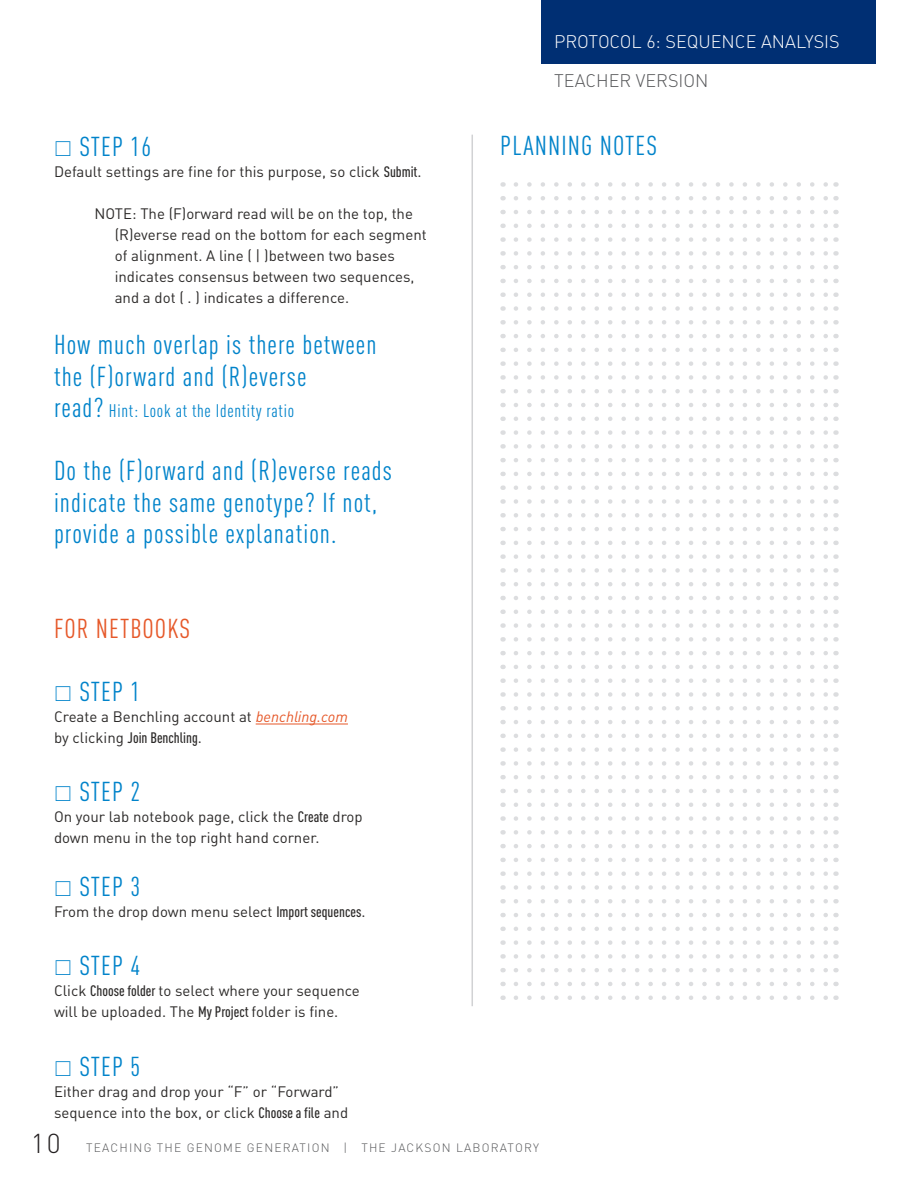
<style>
.page{position:relative;width:918px;height:1188px;background:#fff}
.page>*{position:absolute;margin:0;border:0;box-sizing:border-box;transform-origin:0 0}
.STEP_HEADER{font:condensed 27px/31.5px "DINOT";letter-spacing:.04em;color:#0083ca}
.STEP_HEADER-2{font:condensed 27px "DINOT";letter-spacing:.04em;color:#e65829}
.t1{font:300 27px "DINOT";color:#231f20}
.STEP_HEADER-3{font:condensed 18px "DINOT";letter-spacing:.04em;color:#0083ca}
.t2{font:300 18px "DINOT";color:#fff}
.t3{font:300 18px "DINOT";color:#57585a}
.Steps_Body{font:15px/21px "DINOT";color:#2c2a29}
.Ending_Bullet{font:15px/21px "DINOT";color:#2c2a29}
.STEP_HEADER-4{font:15px/21px "DINOT";color:#2c2a29}
.t4{font:300 12px "DINOT";letter-spacing:.1em;color:#57585a}
.s1{font-weight:500;font-stretch:condensed}
.s2{font-size:27px}
.s3{font-style:italic;color:#e65829}
</style>
<div class="page">
<div style="left:541px;top:0;width:335px;height:64px;background:#002f73"></div>
<hr style="left:256px;top:724px;width:92px;height:1px;background:#e65829">
<hr style="left:472px;top:135px;width:1px;height:871px;background:#d1d2d4">
<svg style="left:516px;top:196px;width:312px;height:4px"></svg>
<svg style="left:516px;top:403px;width:312px;height:4px"></svg>
<svg style="left:516px;top:210px;width:312px;height:4px"></svg>
<svg style="left:516px;top:417px;width:312px;height:4px"></svg>
<svg style="left:516px;top:224px;width:312px;height:4px"></svg>
<svg style="left:516px;top:430px;width:312px;height:5px"></svg>
<svg style="left:516px;top:237px;width:312px;height:5px"></svg>
<svg style="left:516px;top:444px;width:312px;height:5px"></svg>
<svg style="left:516px;top:251px;width:312px;height:5px"></svg>
<svg style="left:516px;top:458px;width:312px;height:4px"></svg>
<svg style="left:516px;top:265px;width:312px;height:4px"></svg>
<svg style="left:516px;top:472px;width:312px;height:4px"></svg>
<svg style="left:516px;top:279px;width:312px;height:4px"></svg>
<svg style="left:516px;top:485px;width:312px;height:5px"></svg>
<svg style="left:516px;top:292px;width:312px;height:5px"></svg>
<svg style="left:516px;top:499px;width:312px;height:5px"></svg>
<svg style="left:516px;top:306px;width:312px;height:5px"></svg>
<svg style="left:516px;top:513px;width:312px;height:5px"></svg>
<svg style="left:516px;top:320px;width:312px;height:5px"></svg>
<svg style="left:516px;top:527px;width:312px;height:4px"></svg>
<svg style="left:516px;top:334px;width:312px;height:4px"></svg>
<svg style="left:516px;top:541px;width:312px;height:4px"></svg>
<svg style="left:516px;top:348px;width:312px;height:4px"></svg>
<svg style="left:516px;top:554px;width:312px;height:5px"></svg>
<svg style="left:516px;top:361px;width:312px;height:5px"></svg>
<svg style="left:516px;top:568px;width:312px;height:5px"></svg>
<svg style="left:516px;top:375px;width:312px;height:5px"></svg>
<svg style="left:516px;top:596px;width:312px;height:4px"></svg>
<svg style="left:516px;top:389px;width:312px;height:4px"></svg>
<svg style="left:516px;top:623px;width:312px;height:5px"></svg>
<svg style="left:516px;top:182px;width:312px;height:5px"></svg>
<svg style="left:516px;top:582px;width:312px;height:4px"></svg>
<svg style="left:516px;top:610px;width:312px;height:4px"></svg>
<svg style="left:516px;top:665px;width:312px;height:4px"></svg>
<svg style="left:516px;top:816px;width:312px;height:5px"></svg>
<svg style="left:516px;top:678px;width:312px;height:5px"></svg>
<svg style="left:516px;top:830px;width:312px;height:5px"></svg>
<svg style="left:516px;top:692px;width:312px;height:5px"></svg>
<svg style="left:516px;top:844px;width:312px;height:4px"></svg>
<svg style="left:516px;top:706px;width:312px;height:5px"></svg>
<svg style="left:516px;top:858px;width:312px;height:4px"></svg>
<svg style="left:516px;top:720px;width:312px;height:4px"></svg>
<svg style="left:516px;top:871px;width:312px;height:5px"></svg>
<svg style="left:516px;top:885px;width:312px;height:5px"></svg>
<svg style="left:516px;top:899px;width:312px;height:5px"></svg>
<svg style="left:516px;top:913px;width:312px;height:4px"></svg>
<svg style="left:516px;top:927px;width:312px;height:4px"></svg>
<svg style="left:516px;top:734px;width:312px;height:4px"></svg>
<svg style="left:516px;top:940px;width:312px;height:5px"></svg>
<svg style="left:516px;top:747px;width:312px;height:5px"></svg>
<svg style="left:516px;top:954px;width:312px;height:5px"></svg>
<svg style="left:516px;top:761px;width:312px;height:5px"></svg>
<svg style="left:516px;top:968px;width:312px;height:4px"></svg>
<svg style="left:516px;top:775px;width:312px;height:4px"></svg>
<svg style="left:516px;top:982px;width:312px;height:4px"></svg>
<svg style="left:516px;top:789px;width:312px;height:4px"></svg>
<svg style="left:516px;top:996px;width:312px;height:4px"></svg>
<svg style="left:516px;top:803px;width:312px;height:4px"></svg>
<svg style="left:516px;top:637px;width:312px;height:5px"></svg>
<svg style="left:516px;top:651px;width:312px;height:4px"></svg>
<p class="STEP_HEADER" style="left:54px;top:130px;width:99px">⎕ STEP 16</p>
<p class="STEP_HEADER-4" style="left:54px;top:161px;width:369px">Default settings are fine for this purpose, so click <span class="s1">Submit</span>.</p>
<p class="Ending_Bullet" style="left:115px;top:203px;width:313px;text-indent:-20px">NOTE: The (F)orward read will be on the top, the (R)everse read on the bottom for each segment of alignment. A line ( | )between two bases indicates consensus between two sequences, and a dot ( . ) indicates a difference.</p>
<p class="STEP_HEADER" style="left:54px;top:329px;width:324px">How much overlap is there between the (F)orward and (R)everse</p>
<p class="STEP_HEADER-3" style="left:54px;top:401px;width:242px"><span class="s2">read?</span> Hint: Look at the Identity ratio</p>
<p class="STEP_HEADER" style="left:54px;top:455px;width:339px">Do the (F)orward and (R)everse reads indicate the same genotype? If not, provide a possible explanation.</p>
<p class="STEP_HEADER-2" style="left:54px;top:613px;width:138px">FOR NETBOOKS</p>
<p class="STEP_HEADER" style="left:54px;top:676px;width:88px">⎕ STEP 1</p>
<p class="Steps_Body" style="left:54px;top:706px;width:295px">Create a Benchling account at <span class="s3">benchling.com </span>by clicking <span class="s1">Join Benchling</span>.</p>
<p class="STEP_HEADER" style="left:54px;top:776px;width:88px">⎕ STEP 2</p>
<p class="STEP_HEADER-4" style="left:54px;top:806px;width:310px">On your lab notebook page, click the <span class="s1">Create</span> drop down menu in the top right hand corner.</p>
<p class="STEP_HEADER" style="left:54px;top:871px;width:88px">⎕ STEP 3</p>
<p class="Steps_Body" style="left:54px;top:901px;width:313px">From the drop down menu select <span class="s1">Import sequences</span>.</p>
<p class="STEP_HEADER" style="left:54px;top:950px;width:88px">⎕ STEP 4</p>
<p class="Steps_Body" style="left:54px;top:980px;width:307px">Click <span class="s1">Choose folder</span> to select where your sequence will be uploaded. The <span class="s1">My Project</span> folder is fine.</p>
<p class="STEP_HEADER" style="left:54px;top:1051px;width:88px">⎕ STEP 5</p>
<p class="Steps_Body" style="left:54px;top:1081px;width:296px">Either drag and drop your “F” or “Forward” sequence into the box, or click <span class="s1">Choose a file</span> and</p>
<p class="t2" style="left:554px;top:30px;width:287px">PROTOCOL 6: SEQUENCE ANALYSIS</p>
<p class="t3" style="left:554px;top:69px;width:156px">TEACHER VERSION</p>
<p class="STEP_HEADER" style="left:500px;top:129px;width:158px">PLANNING NOTES</p>
<h1 class="t1" style="left:31px;top:1127px;width:31px">10</h1>
<p class="t4" style="left:86px;top:1140px;width:454px">TEACHING THE GENOME GENERATION | THE JACKSON LABORATORY</p>
</div>
